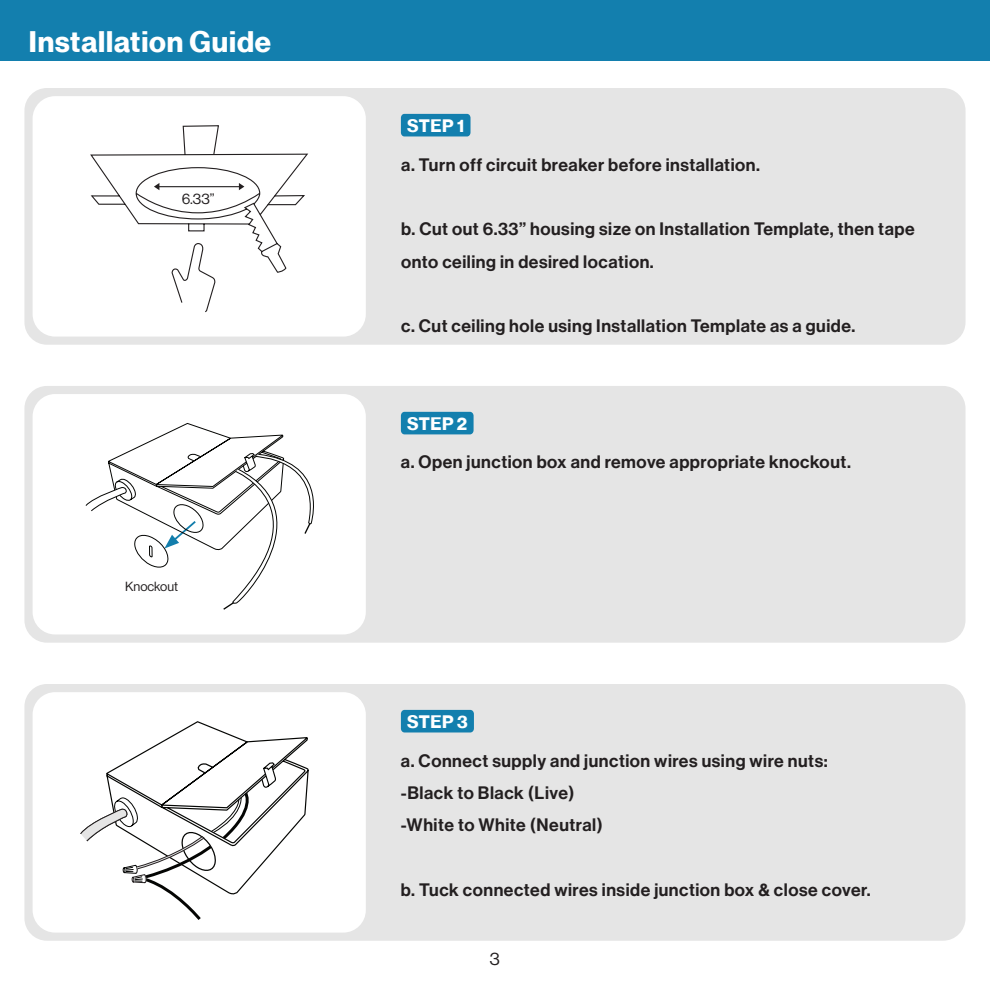
<style>
.page{position:relative;width:990px;height:990px;background:#fff}
.page>*{position:absolute;margin:0;border:0;box-sizing:border-box;transform-origin:0 0}
.t1{font:29px "N Haas Grotesk DS Pro 75 Bd";letter-spacing:.03em;color:#fff}
.t2{font:17.75px "N Haas Grotesk DS Pro 65 Md";letter-spacing:.03em;color:#231f20}
.t3{font:17.75px "N Haas Grotesk DS Pro 75 Bd";letter-spacing:.03em;color:#fff}
.t4{font:17.75px "N Haas Grotesk DS Pro 55 Rg";color:#231f20}
.t5{font:14.75px "N Haas Grotesk DS Pro 55 Rg";color:#231f20}
.t6{font:13px "N Haas Grotesk DS Pro 55 Rg";color:#231f20}
</style>
<div class="page">
<div style="left:24px;top:88px;width:942px;height:257px;background:#e5e5e5;border-radius:22px"></div>
<div style="left:24px;top:386px;width:942px;height:257px;background:#e5e5e5;border-radius:22px"></div>
<div style="left:24px;top:684px;width:942px;height:257px;background:#e5e5e5;border-radius:22px"></div>
<div style="left:33px;top:394px;width:333px;height:240px;background:#fff;border-radius:22px"></div>
<div style="left:33px;top:692px;width:333px;height:241px;background:#fff;border-radius:22px"></div>
<div style="left:33px;top:96px;width:333px;height:241px;background:#fff;border-radius:22px"></div>
<div style="left:401px;top:114px;width:70px;height:22px;background:#137fae;border-radius:4px"></div>
<div style="left:401px;top:412px;width:73px;height:22px;background:#137fae;border-radius:4px"></div>
<div style="left:401px;top:710px;width:73px;height:22px;background:#137fae;border-radius:4px"></div>
<div style="left:0;top:0;width:990px;height:61px;background:#137fae"></div>
<svg style="left:90px;top:125px;width:218px;height:188px"></svg>
<svg style="left:154px;top:183px;width:5px;height:7px"></svg>
<svg style="left:239px;top:183px;width:5px;height:7px"></svg>
<svg style="left:85px;top:423px;width:229px;height:187px"></svg>
<svg style="left:80px;top:721px;width:229px;height:199px"></svg>
<p class="t1" style="left:29px;top:25px;width:244px">Installation Guide</p>
<p class="t5" style="left:182px;top:191px;width:34px">6.33”</p>
<p class="t6" style="left:125px;top:579px;width:55px">Knockout</p>
<p class="t3" style="left:407px;top:115px;width:59px">STEP 1</p>
<p class="t2" style="left:401px;top:154px;width:360px">a. Turn off circuit breaker before installation.</p>
<p class="t2" style="left:401px;top:219px;width:515px">b. Cut out 6.33” housing size on Installation Template, then tape</p>
<p class="t2" style="left:401px;top:251px;width:254px">onto ceiling in desired location.</p>
<p class="t2" style="left:401px;top:316px;width:456px">c. Cut ceiling hole using Installation Template as a guide.</p>
<p class="t3" style="left:407px;top:413px;width:62px">STEP 2</p>
<p class="t2" style="left:401px;top:452px;width:452px">a. Open junction box and remove appropriate knockout.</p>
<p class="t3" style="left:407px;top:711px;width:62px">STEP 3</p>
<p class="t2" style="left:401px;top:750px;width:428px">a. Connect supply and junction wires using wire nuts:</p>
<p class="t2" style="left:401px;top:783px;width:175px">-Black to Black (Live)</p>
<p class="t2" style="left:401px;top:815px;width:203px">-White to White (Neutral)</p>
<p class="t2" style="left:401px;top:880px;width:471px">b. Tuck connected wires inside junction box &amp; close cover.</p>
<p class="t4" style="left:490px;top:949px;width:12px">3</p>
</div>
